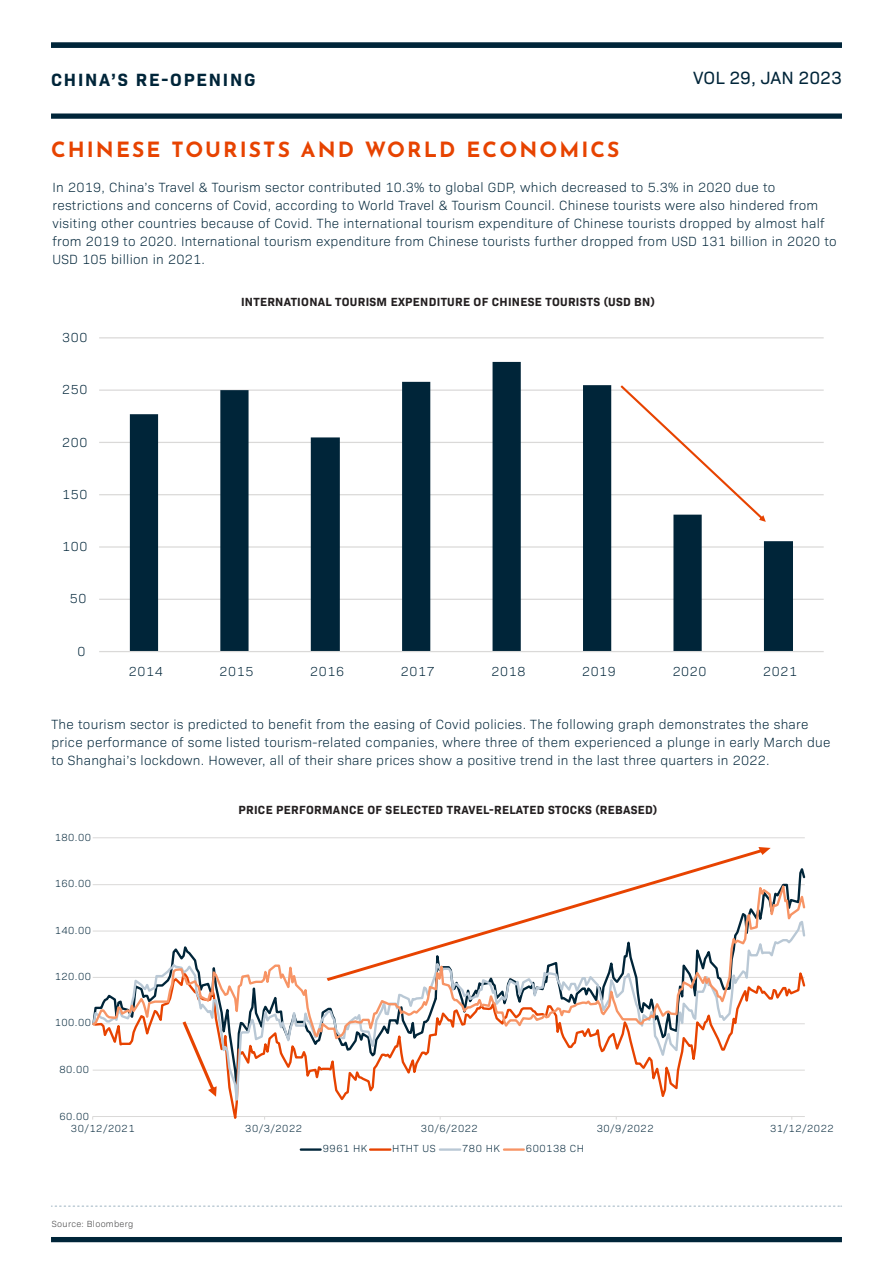
<style>
.page{position:relative;width:893px;height:1263px;background:#fff}
.page>*{position:absolute;margin:0;border:0;box-sizing:border-box;transform-origin:0 0}
.t1{font:700 21px "Josefin Sans";letter-spacing:.1em;color:#e74300}
.t2{font:700 18px "Bio Sans";letter-spacing:.1em;color:#002539}
.t3{font:18px "Bio Sans";color:#002539}
.t4{font:300 13.5px/18px "Bio Sans";letter-spacing:.02em;color:#002539}
.t5{font:300 13.35px "Bio Sans";letter-spacing:.05em;color:#002539}
.t6{font:700 12px "Bio Sans";letter-spacing:.025em;color:#231f20}
.t7{font:300 10.35px "Bio Sans";letter-spacing:.05em;color:#002539}
.t8{font:300 9px "Bio Sans";letter-spacing:.03em;color:#3e3e3f}
</style>
<div class="page">
<div style="left:51px;top:1237px;width:791px;height:5px;background:#002539"></div>
<svg style="left:51px;top:1205px;width:791px;height:2px"></svg>
<div style="left:51px;top:113px;width:791px;height:6px;background:#002539"></div>
<div style="left:51px;top:43px;width:791px;height:5px;background:#002539"></div>
<hr style="left:99px;top:599px;width:725px;height:1px;background:#dad9d8">
<hr style="left:99px;top:546px;width:725px;height:2px;background:#dad9d8">
<hr style="left:99px;top:494px;width:725px;height:1px;background:#dad9d8">
<hr style="left:99px;top:442px;width:725px;height:1px;background:#dad9d8">
<hr style="left:99px;top:389px;width:725px;height:2px;background:#dad9d8">
<hr style="left:99px;top:337px;width:725px;height:1px;background:#dad9d8">
<svg style="left:130px;top:362px;width:663px;height:289px"></svg>
<hr style="left:99px;top:651px;width:725px;height:1px;background:#dad9d8">
<svg style="left:620px;top:385px;width:146px;height:137px"></svg>
<hr style="left:93px;top:837px;width:712px;height:1px;background:#dad9d8">
<hr style="left:93px;top:1116px;width:712px;height:1px;background:#dad9d8">
<hr style="left:301px;top:1148px;width:20px;height:3px;background:#002539">
<hr style="left:370px;top:1148px;width:20px;height:3px;background:#e74300">
<hr style="left:440px;top:1148px;width:20px;height:3px;background:#b9c8d5">
<hr style="left:504px;top:1148px;width:20px;height:3px;background:#f79465">
<svg style="left:92px;top:862px;width:714px;height:243px"></svg>
<p class="t2" style="left:51px;top:65px;width:206px">CHINA’S RE-OPENING</p>
<p class="t3" style="left:693px;top:65px;width:150px">VOL 29, JAN 2023</p>
<p class="t1" style="left:51px;top:131px;width:570px">CHINESE TOURISTS AND WORLD ECONOMICS</p>
<p class="t4" style="left:52px;top:177px;width:786px">In 2019, China’s Travel &amp; Tourism sector contributed 10.3% to global GDP, which decreased to 5.3% in 2020 due to restrictions and concerns of Covid, according to World Travel &amp; Tourism Council. Chinese tourists were also hindered from visiting other countries because of Covid. The international tourism expenditure of Chinese tourists dropped by almost half from 2019 to 2020. International tourism expenditure from Chinese tourists further dropped from USD 131 billion in 2020 to USD 105 billion in 2021.</p>
<p class="t5" style="left:62px;top:328px;width:27px">300</p>
<p class="t5" style="left:62px;top:380px;width:27px">250</p>
<p class="t5" style="left:62px;top:432px;width:27px">200</p>
<p class="t5" style="left:62px;top:485px;width:27px">150</p>
<p class="t5" style="left:62px;top:537px;width:27px">100</p>
<p class="t5" style="left:70px;top:589px;width:18px">50</p>
<p class="t5" style="left:77px;top:641px;width:9px">0</p>
<p class="t6" style="left:241px;top:292px;width:415px">INTERNATIONAL TOURISM EXPENDITURE OF CHINESE TOURISTS (USD BN)</p>
<p class="t5" style="left:129px;top:662px;width:35px">2014</p>
<p class="t5" style="left:220px;top:662px;width:35px">2015</p>
<p class="t5" style="left:310px;top:662px;width:35px">2016</p>
<p class="t5" style="left:401px;top:662px;width:35px">2017</p>
<p class="t5" style="left:491px;top:662px;width:35px">2018</p>
<p class="t5" style="left:582px;top:662px;width:35px">2019</p>
<p class="t5" style="left:673px;top:662px;width:35px">2020</p>
<p class="t5" style="left:763px;top:662px;width:35px">2021</p>
<p class="t4" style="left:51px;top:714px;width:781px">The tourism sector is predicted to benefit from the easing of Covid policies. The following graph demonstrates the share price performance of some listed tourism-related companies, where three of them experienced a plunge in early March due to Shanghai’s lockdown. However, all of their share prices show a positive trend in the last three quarters in 2022.</p>
<p class="t7" style="left:55px;top:830px;width:38px">180.00</p>
<p class="t7" style="left:55px;top:876px;width:38px">160.00</p>
<p class="t7" style="left:55px;top:922px;width:38px">140.00</p>
<p class="t7" style="left:55px;top:969px;width:38px">120.00</p>
<p class="t7" style="left:55px;top:1015px;width:38px">100.00</p>
<p class="t7" style="left:59px;top:1062px;width:31px">80.00</p>
<p class="t7" style="left:59px;top:1108px;width:31px">60.00</p>
<p class="t6" style="left:239px;top:800px;width:420px">PRICE PERFORMANCE OF SELECTED TRAVEL-RELATED STOCKS (REBASED)</p>
<p class="t7" style="left:71px;top:1121px;width:65px">30/12/2021</p>
<p class="t7" style="left:245px;top:1121px;width:58px">30/3/2022</p>
<p class="t7" style="left:421px;top:1121px;width:58px">30/6/2022</p>
<p class="t7" style="left:597px;top:1121px;width:58px">30/9/2022</p>
<p class="t7" style="left:770px;top:1121px;width:65px">31/12/2022</p>
<p class="t7" style="left:323px;top:1141px;width:46px">9961 HK</p>
<p class="t7" style="left:392px;top:1141px;width:45px">HTHT US</p>
<p class="t7" style="left:462px;top:1141px;width:39px">780 HK</p>
<p class="t7" style="left:526px;top:1141px;width:60px">600138 CH</p>
<p class="t8" style="left:52px;top:1217px;width:83px">Source: Bloomberg</p>
</div>
